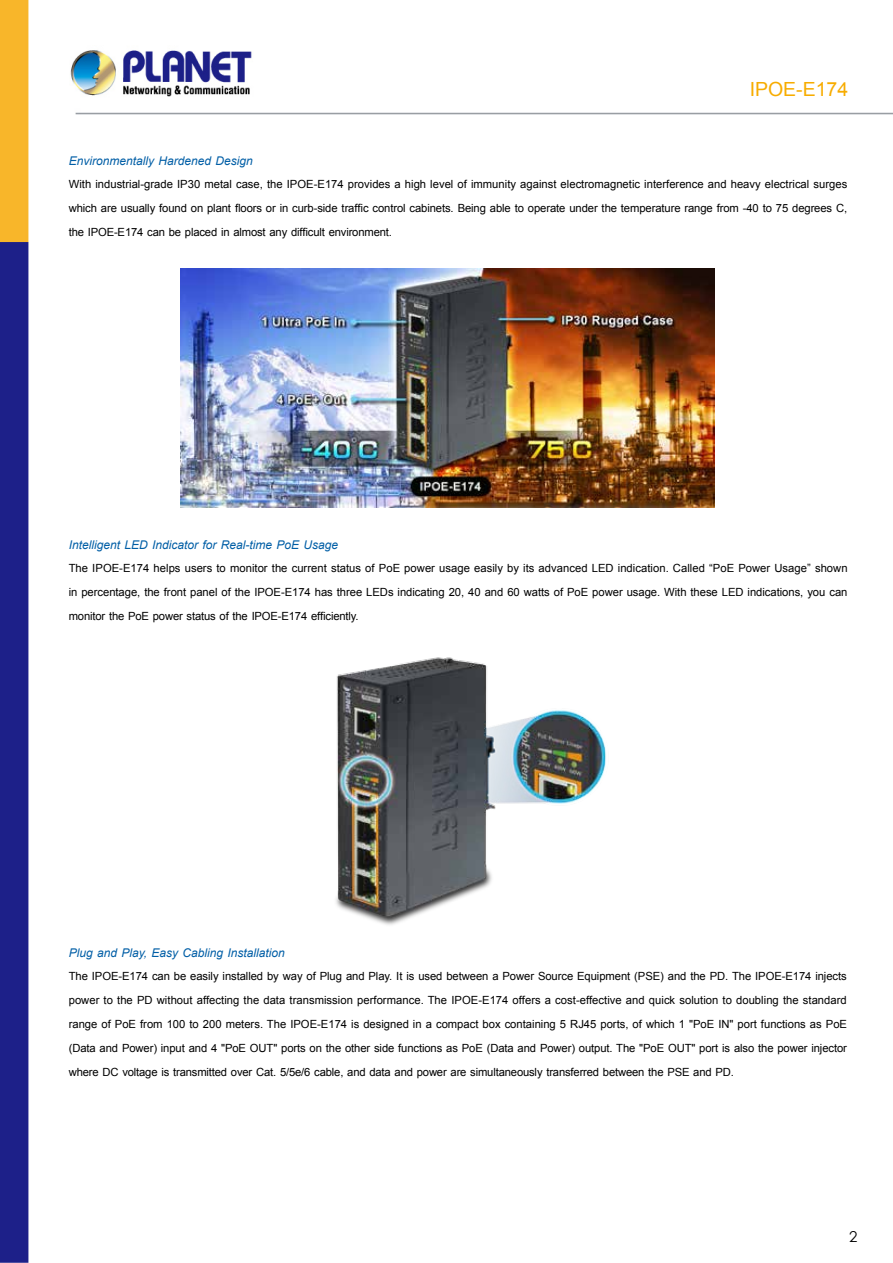
<style>
.page{position:relative;width:893px;height:1263px;background:#fff}
.page>*{position:absolute;margin:0;border:0;box-sizing:border-box;transform-origin:0 0}
.t1{font:19.5px "Arial";color:#f7ac00}
.t2{font:15px "Century Gothic";color:#000}
.t3{font:italic 12px "Arial";color:#005ea6}
.t4{font:11.25px/24px "Arial";letter-spacing:-.015em;color:#000;text-align:justify}
</style>
<div class="page">
<img style="left:0;top:0;width:893px;height:1263px">
<img style="left:311px;top:653px;width:305px;height:276px">
<img style="left:181px;top:269px;width:533px;height:238px">
<h1 class="t1" style="left:750px;top:77px;width:100px">IPOE-E174</h1>
<p class="t3" style="left:69px;top:153px;width:186px">Environmentally Hardened Design</p>
<p class="t4" style="left:69px;top:172px;width:780px">With industrial-grade IP30 metal case, the IPOE-E174 provides a high level of immunity against electromagnetic interference and heavy electrical surges which are usually found on plant floors or in curb-side traffic control cabinets. Being able to operate under the temperature range from -40 to 75 degrees C, the IPOE-E174 can be placed in almost any difficult environment.</p>
<p class="t3" style="left:69px;top:537px;width:271px">Intelligent LED Indicator for Real-time PoE Usage</p>
<p class="t4" style="left:69px;top:556px;width:780px">The IPOE-E174 helps users to monitor the current status of PoE power usage easily by its advanced LED indication. Called “PoE Power Usage” shown in percentage, the front panel of the IPOE-E174 has three LEDs indicating 20, 40 and 60 watts of PoE power usage. With these LED indications, you can monitor the PoE power status of the IPOE-E174 efficiently.</p>
<p class="t3" style="left:69px;top:945px;width:218px">Plug and Play, Easy Cabling Installation</p>
<p class="t4" style="left:69px;top:964px;width:780px">The IPOE-E174 can be easily installed by way of Plug and Play. It is used between a Power Source Equipment (PSE) and the PD. The IPOE-E174 injects power to the PD without affecting the data transmission performance. The IPOE-E174 offers a cost-effective and quick solution to doubling the standard range of PoE from 100 to 200 meters. The IPOE-E174 is designed in a compact box containing 5 RJ45 ports, of which 1 "PoE IN" port functions as PoE (Data and Power) input and 4 "PoE OUT" ports on the other side functions as PoE (Data and Power) output. The "PoE OUT" port is also the power injector where DC voltage is transmitted over Cat. 5/5e/6 cable, and data and power are simultaneously transferred between the PSE and PD.</p>
<h2 class="t2" style="left:849px;top:1225px;width:10px">2</h2>
</div>
